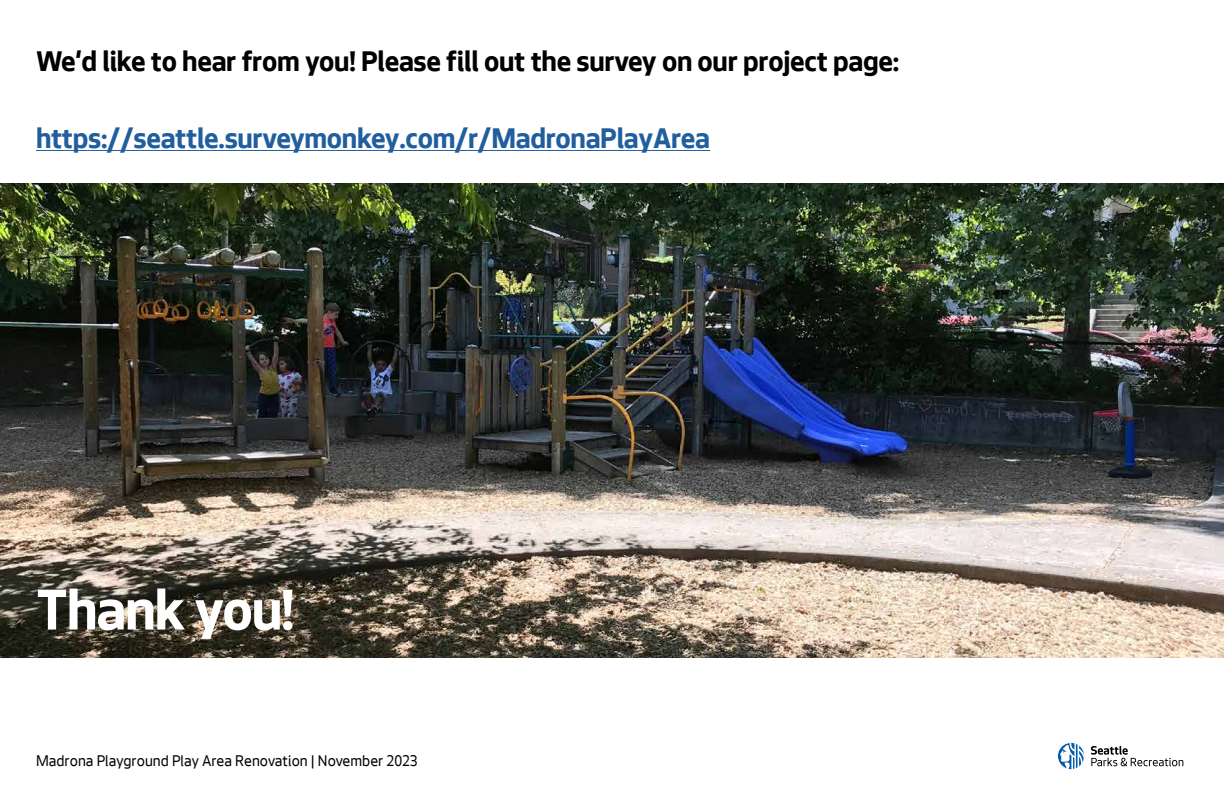
<style>
.page{position:relative;width:1224px;height:792px;background:#fff}
.page>*{position:absolute;margin:0;border:0;box-sizing:border-box;transform-origin:0 0}
.t1{font:700 60px "Seattle Text";letter-spacing:-.02em;color:#fff}
.t2{font:700 30px "Seattle Text";letter-spacing:-.01em;color:#000}
.t3{font:700 30px "Seattle Text";letter-spacing:-.01em;color:#215e9e}
.t4{font:16px "Seattle Text";color:#000}
</style>
<div class="page">
<svg style="left:1091px;top:746px;width:92px;height:20px"></svg>
<svg style="left:1058px;top:743px;width:27px;height:27px"></svg>
<img style="left:0;top:183px;width:1224px;height:475px">
<hr style="left:36px;top:150px;width:674px;height:1px;background:#215e9e">
<p class="t2" style="left:36px;top:41px;width:865px">We’d like to hear from you! Please fill out the survey on our project page:</p>
<p class="t3" style="left:36px;top:117px;width:676px">https://seattle.surveymonkey.com/r/MadronaPlayArea</p>
<h1 class="t1" style="left:36px;top:569px;width:260px">Thank you!</h1>
<p class="t4" style="left:36px;top:750px;width:383px">Madrona Playground Play Area Renovation | November 2023</p>
</div>
